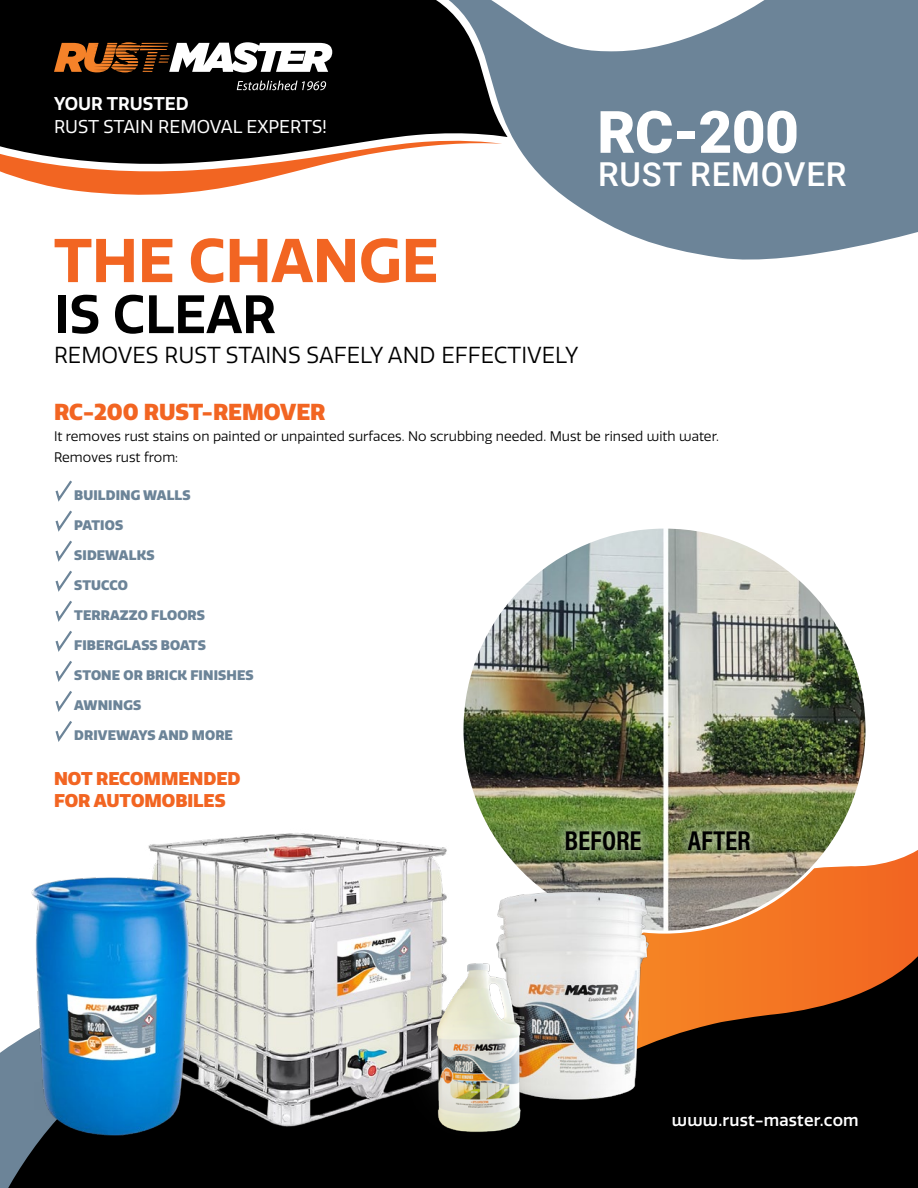
<style>
.page{position:relative;width:918px;height:1188px;background:#fff}
.page>*{position:absolute;margin:0;border:0;box-sizing:border-box;transform-origin:0 0}
.t1{font:700 60px "Quatro";color:#f26522}
.t2{font:900 58.5px "Roboto";color:#fff}
.t3{font:600 52.5px "Quatro";color:#000}
.t4{font:500 33px "Roboto";letter-spacing:.025em;color:#fff}
.t5{font:700 27.45px "Acumin Pro Cond";color:#000}
.t6{font:22.5px "Quatro";color:#000}
.t7{font:900 22.5px "Quatro";color:#f26522}
.t8{font:900 18px/22.5px "Quatro";color:#f26522}
.t9{font:18px "Quatro";color:#fff}
.t10{font:600 18px "Quatro";color:#fff}
.t11{font:500 16.5px "Quatro";letter-spacing:.01em;color:#fff}
.t12{font:900 13.5px "Quatro";letter-spacing:.01em;color:#6c8498}
.t13{font:13.5px/21px "Quatro";color:#000}
</style>
<div class="page">
<svg style="left:683px;top:850px;width:235px;height:90px"></svg>
<svg style="left:559px;top:940px;width:359px;height:248px;fill:#000"></svg>
<svg style="left:508px;top:0;width:410px;height:260px;fill:#6c8498"></svg>
<svg style="left:0;top:0;width:508px;height:137px;fill:#000"></svg>
<svg style="left:0;top:119px;width:502px;height:76px"></svg>
<svg style="left:55px;top:480px;width:17px;height:262px"></svg>
<img style="left:462px;top:527px;width:405px;height:405px;border-radius:200px">
<div style="left:553px;top:819px;width:100px;height:44px;background:#fff;opacity:.45"></div>
<div style="left:676px;top:819px;width:86px;height:44px;background:#fff;opacity:.45"></div>
<img style="left:258px;top:784px;width:301px;height:404px">
<img style="left:0;top:835px;width:258px;height:353px">
<img style="left:461px;top:848px;width:222px;height:295px">
<img style="left:377px;top:921px;width:164px;height:244px">
<svg style="left:237px;top:81px;width:89px;height:9px"></svg>
<svg style="left:54px;top:42px;width:278px;height:30px"></svg>
<h3 class="t10" style="left:54px;top:93px;width:136px">YOUR TRUSTED</h3>
<h3 class="t9" style="left:54px;top:116px;width:275px">RUST STAIN REMOVAL EXPERTS!</h3>
<h1 class="t1" style="left:54px;top:225px;width:386px">THE CHANGE</h1>
<h3 class="t3" style="left:54px;top:284px;width:224px">IS CLEAR</h3>
<h3 class="t6" style="left:54px;top:342px;width:526px">REMOVES RUST STAINS SAFELY AND EFFECTIVELY</h3>
<h2 class="t2" style="left:597px;top:91px;width:203px">RC-200</h2>
<h3 class="t4" style="left:598px;top:151px;width:250px">RUST REMOVER</h3>
<h3 class="t7" style="left:54px;top:399px;width:273px">RC-200 RUST-REMOVER</h3>
<p class="t13" style="left:54px;top:426px;width:667px">It removes rust stains on painted or unpainted surfaces. No scrubbing needed. Must be rinsed with water.<br>Removes rust from:</p>
<p class="t12" style="left:74px;top:487px;width:118px">BUILDING WALLS</p>
<p class="t12" style="left:74px;top:517px;width:50px">PATIOS</p>
<p class="t12" style="left:74px;top:547px;width:82px">SIDEWALKS</p>
<p class="t12" style="left:74px;top:577px;width:55px">STUCCO</p>
<p class="t12" style="left:74px;top:607px;width:132px">TERRAZZO FLOORS</p>
<p class="t12" style="left:74px;top:637px;width:133px">FIBERGLASS BOATS</p>
<p class="t12" style="left:74px;top:667px;width:181px">STONE OR BRICK FINISHES</p>
<p class="t12" style="left:74px;top:697px;width:68px">AWNINGS</p>
<p class="t12" style="left:74px;top:727px;width:160px">DRIVEWAYS AND MORE</p>
<h3 class="t8" style="left:54px;top:767px;width:188px">NOT RECOMMENDED<br>FOR AUTOMOBILES</h3>
<h3 class="t5" style="left:565px;top:823px;width:79px">BEFORE</h3>
<h3 class="t5" style="left:688px;top:823px;width:64px">AFTER</h3>
<p class="t11" style="left:672px;top:1110px;width:188px">www.rust-master.com</p>
</div>
